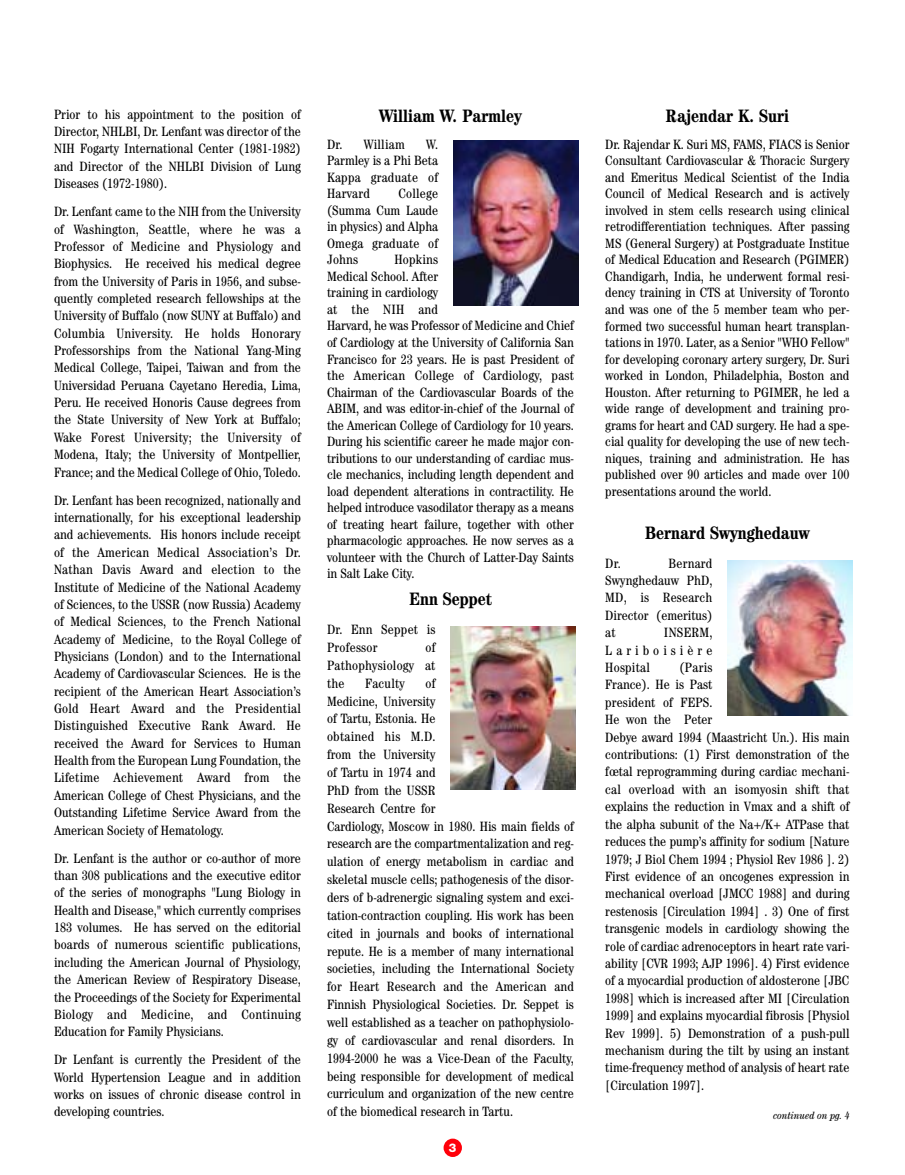
<style>
.page{position:relative;width:905px;height:1175px;background:#fff}
.page>*{position:absolute;margin:0;border:0;box-sizing:border-box;transform-origin:0 0}
.t1{font:700 condensed 18px "Century";color:#000}
.t2{font:condensed 13.5px/17.4px "Century";color:#000;text-align:justify}
.t3{font:condensed 13.5px/17.9px "Century";letter-spacing:.02em;color:#000}
.t4{font:800 12px "Helvetica Neue";color:#fff}
.t5{font:italic condensed 10.5px "Century";color:#000}
</style>
<div class="page">
<div style="left:443px;top:1138px;width:19px;height:19px;background:#ff000a;border-radius:50%"></div>
<img style="left:453px;top:140px;width:125px;height:165px">
<img style="left:450px;top:626px;width:125px;height:164px">
<img style="left:727px;top:560px;width:125px;height:156px">
<p class="t2" style="left:54px;top:106px;width:248px">Prior to his appointment to the position of Director, NHLBI, Dr. Lenfant was director of the NIH Fogarty International Center (1981-1982) and Director of the NHLBI Division of Lung Diseases (1972-1980).</p>
<p class="t2" style="left:54px;top:204px;width:248px">Dr. Lenfant came to the NIH from the University of Washington, Seattle, where he was a Professor of Medicine and Physiology and Biophysics. He received his medical degree from the University of Paris in 1956, and subse&shy;quently completed research fellowships at the University of Buffalo (now SUNY at Buffalo) and Columbia University. He holds Honorary Professorships from the National Yang-Ming Medical College, Taipei, Taiwan and from the Universidad Peruana Cayetano Heredia, Lima, Peru. He received Honoris Cause degrees from the State University of New York at Buffalo; Wake Forest University; the University of Modena, Italy; the University of Montpellier, France; and the Medical College of Ohio, Toledo.</p>
<p class="t2" style="left:54px;top:492px;width:248px">Dr. Lenfant has been recognized, nationally and internationally, for his exceptional leadership and achievements. His honors include receipt of the American Medical Association’s Dr.<br>Nathan Davis Award and election to the Institute of Medicine of the National Academy of Sciences, to the USSR (now Russia) Academy of Medical Sciences, to the French National Academy of Medicine, to the Royal College of Physicians (London) and to the International Academy of Cardiovascular Sciences. He is the recipient of the American Heart Association’s Gold Heart Award and the Presidential Distinguished Executive Rank Award. He received the Award for Services to Human Health from the European Lung Foundation, the Lifetime Achievement Award from the American College of Chest Physicians, and the Outstanding Lifetime Service Award from the American Society of Hematology.</p>
<p class="t2" style="left:54px;top:850px;width:248px">Dr. Lenfant is the author or co-author of more than 308 publications and the executive editor of the series of monographs "Lung Biology in Health and Disease," which currently comprises 183 volumes. He has served on the editorial boards of numerous scientific publications, including the American Journal of Physiology, the American Review of Respiratory Disease, the Proceedings of the Society for Experimental Biology and Medicine, and Continuing Education for Family Physicians.</p>
<p class="t2" style="left:54px;top:1052px;width:248px">Dr Lenfant is currently the President of the World Hypertension League and in addition works on issues of chronic disease control in developing countries.</p>
<h1 class="t1" style="left:379px;top:109px;width:144px">William W. Parmley</h1>
<p class="t3" style="left:327px;top:137px;width:79px">Dr. William</p>
<p class="t2" style="left:327px;top:137px;width:112px;line-height:16.5px;text-indent:99px">W.<br>Parmley is a Phi Beta Kappa graduate of Harvard</p>
<p class="t2" style="left:327px;top:187px;width:112px;line-height:16.5px;text-indent:71px">College (Summa Cum Laude in physics) and Alpha Omega graduate of Johns</p>
<p class="t2" style="left:327px;top:253px;width:248px;line-height:16.5px;text-align:left;text-indent:67px">Hopkins<br>Medical School. After<br>training in cardiology<br>at the NIH and<br>Harvard, he was Professor of Medicine and Chief of Cardiology at the University of California San Francisco for 23 years. He is past President of the American College of Cardiology, past Chairman of the Cardiovascular Boards of the ABIM, and was editor-in-chief of the Journal of the American College of Cardiology for 10 years.<br>During his scientific career he made major con&shy;tributions to our understanding of cardiac mus&shy;cle mechanics, including length dependent and load dependent alterations in contractility. He helped introduce vasodilator therapy as a means of treating heart failure, together with other pharmacologic approaches. He now serves as a volunteer with the Church of Latter-Day Saints in Salt Lake City.</p>
<h1 class="t1" style="left:409px;top:593px;width:84px">Enn Seppet</h1>
<p class="t3" style="left:327px;top:621px;width:110px">Dr. Enn Seppet is<br>Professor</p>
<p class="t2" style="left:327px;top:639px;width:110px;line-height:17.9px;text-indent:98px">of Pathophysiology at the</p>
<p class="t2" style="left:327px;top:675px;width:248px;line-height:17.9px;text-align:left;text-indent:98px">of<br>Medicine, University<br>of Tartu, Estonia. He<br>obtained his M.D.<br>from the University<br>of Tartu in 1974 and<br>PhD from the USSR<br>Research Centre for<br>Cardiology, Moscow in 1980. His main fields of research are the compartmentalization and reg&shy;ulation of energy metabolism in cardiac and skeletal muscle cells; pathogenesis of the disor&shy;ders of b-adrenergic signaling system and exci&shy;tation-contraction coupling. His work has been cited in journals and books of international repute. He is a member of many international societies, including the International Society for Heart Research and the American and Finnish Physiological Societies. Dr. Seppet is well established as a teacher on pathophysiolo&shy;gy of cardiovascular and renal disorders. In 1994-2000 he was a Vice-Dean of the Faculty, being responsible for development of medical curriculum and organization of the new centre of the biomedical research in Tartu.</p>
<p class="t3" style="left:365px;top:675px;width:41px">Faculty</p>
<p class="t4" style="left:449px;top:1142px;width:9px">3</p>
<h1 class="t1" style="left:665px;top:109px;width:125px">Rajendar K. Suri</h1>
<p class="t2" style="left:605px;top:137px;width:246px;line-height:16.5px">Dr. Rajendar K. Suri MS, FAMS, FIACS is Senior Consultant Cardiovascular &amp; Thoracic Surgery and Emeritus Medical Scientist of the India Council of Medical Research and is actively involved in stem cells research using clinical retrodifferentiation techniques. After passing MS (General Surgery) at Postgraduate Institue of Medical Education and Research (PGIMER)<br>Chandigarh, India, he underwent formal resi&shy;dency training in CTS at University of Toronto and was one of the 5 member team who per&shy;formed two successful human heart transplan&shy;tations in 1970. Later, as a Senior "WHO Fellow" for developing coronary artery surgery, Dr. Suri worked in London, Philadelphia, Boston and Houston. After returning to PGIMER, he led a wide range of development and training pro&shy;grams for heart and CAD surgery. He had a spe&shy;cial quality for developing the use of new tech&shy;niques, training and administration. He has published over 90 articles and made over 100 presentations around the world.</p>
<h1 class="t1" style="left:645px;top:527px;width:166px">Bernard Swynghedauw</h1>
<p class="t2" style="left:605px;top:555px;width:17px">Dr.</p>
<p class="t2" style="left:605px;top:555px;width:109px;text-indent:63px">Bernard Swynghedauw PhD, MD, is Research Director (emeritus) at</p>
<p class="t2" style="left:605px;top:625px;width:109px;text-indent:59px">INSERM, Lariboisière Hospital</p>
<p class="t2" style="left:605px;top:660px;width:246px;text-align:left;text-indent:74px">(Paris<br>France). He is Past<br>president of FEPS.<br>He won the Peter<br>Debye award 1994 (Maastricht Un.). His main contributions: (1) First demonstration of the fœtal reprogramming during cardiac mechani&shy;cal overload with an isomyosin shift that explains the reduction in Vmax and a shift of the alpha subunit of the Na+/K+ ATPase that reduces the pump’s affinity for sodium [Nature 1979; J Biol Chem 1994 ; Physiol Rev 1986 ]. 2)<br>First evidence of an oncogenes expression in mechanical overload [JMCC 1988] and during restenosis [Circulation 1994] . 3) One of first transgenic models in cardiology showing the role of cardiac adrenoceptors in heart rate vari&shy;ability [CVR 1993; AJP 1996]. 4) First evidence of a myocardial production of aldosterone [JBC 1998] which is increased after MI [Circulation 1999] and explains myocardial fibrosis [Physiol Rev 1999]. 5) Demonstration of a push-pull mechanism during the tilt by using an instant time-frequency method of analysis of heart rate [Circulation 1997].</p>
<p class="t5" style="left:773px;top:1111px;width:78px">continued on pg. 4</p>
</div>
